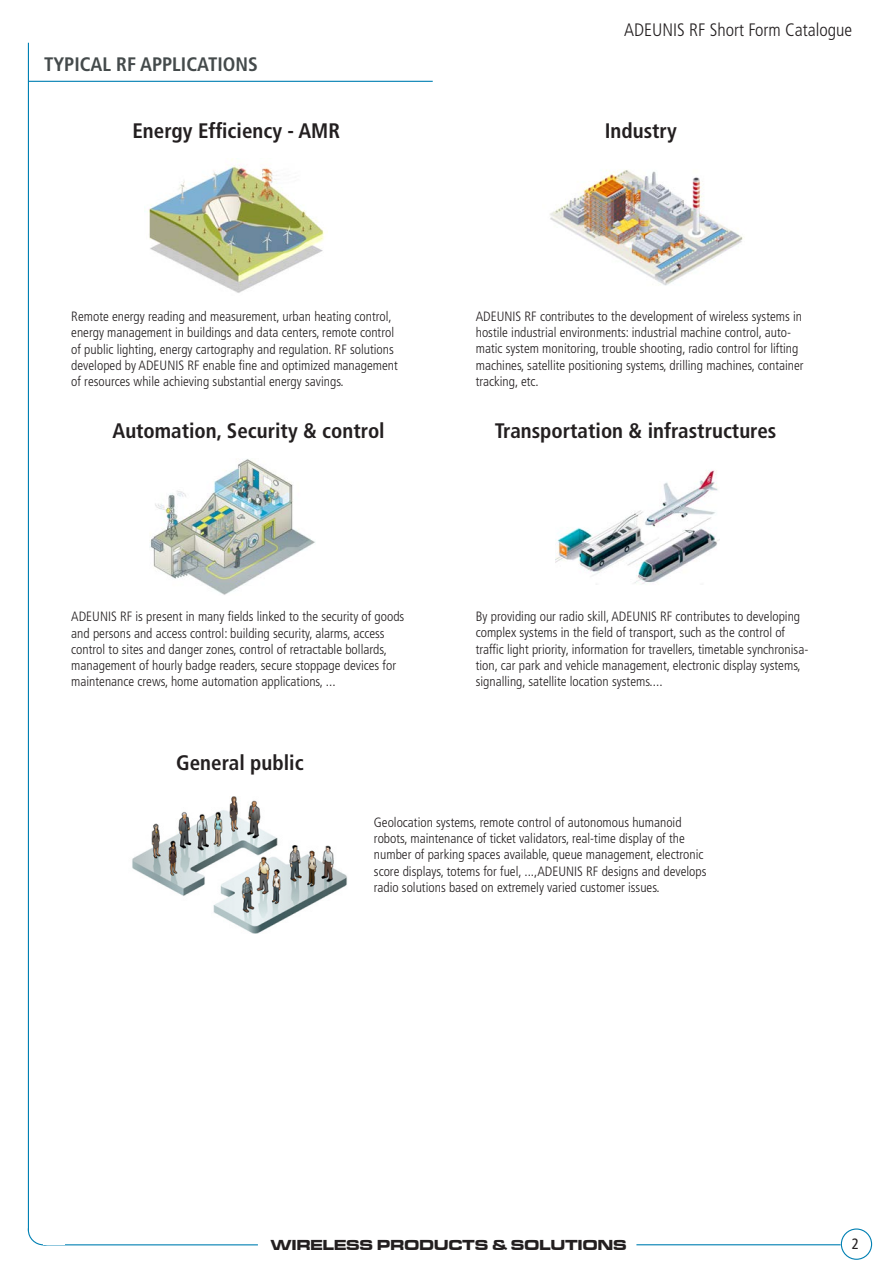
<style>
.page{position:relative;width:894px;height:1265px;background:#fff}
.page>*{position:absolute;margin:0;border:0;box-sizing:border-box;transform-origin:0 0}
.t1{font:700 condensed 21px "Frutiger LT";color:#231f20}
.t2{font:700 condensed 19.5px "Frutiger LT";color:#444a4b}
.t3{font:300 condensed 18px "Frutiger LT";color:#231f20}
.t4{font:15px "ft 77";letter-spacing:.02em;color:#231f20}
.t5{font:condensed 15px "Frutiger LT";color:#231f20}
.t6{font:300 condensed 13.5px/16.2px "Frutiger LT";color:#231f20}
</style>
<div class="page">
<hr style="left:44px;top:1244px;width:214px;height:1px;background:#0080b3">
<hr style="left:636px;top:1243px;width:204px;height:2px;background:#0080b3">
<div style="left:841px;top:1228px;width:31px;height:31px;border:1px solid #0080b3;border-radius:50%"></div>
<div style="left:28px;top:1214px;width:32px;height:31px;border:1px solid #0080b3;border-radius:50%"></div>
<div style="left:29px;top:1211px;width:34px;height:19px;background:#fff"></div>
<div style="left:43px;top:1228px;width:22px;height:16px;background:#fff"></div>
<hr style="left:28px;top:43px;width:1px;height:1187px;background:#0080b3">
<hr style="left:29px;top:81px;width:404px;height:1px;background:#0080b3">
<img style="left:148px;top:159px;width:180px;height:134px">
<img style="left:550px;top:170px;width:193px;height:116px">
<img style="left:150px;top:459px;width:165px;height:136px">
<img style="left:556px;top:470px;width:163px;height:115px">
<img style="left:132px;top:796px;width:215px;height:137px">
<h2 class="t2" style="left:44px;top:53px;width:215px">TYPICAL RF APPLICATIONS</h2>
<h1 class="t1" style="left:132px;top:118px;width:209px">Energy Efficiency - AMR</h1>
<p class="t6" style="left:71px;top:308px;width:328px">Remote energy reading and measurement, urban heating control, energy management in buildings and data centers, remote control of public lighting, energy cartography and regulation. RF solutions developed by ADEUNIS RF enable fine and optimized management of resources while achieving substantial energy savings.</p>
<h1 class="t1" style="left:112px;top:418px;width:274px">Automation, Security &amp; control</h1>
<p class="t6" style="left:71px;top:608px;width:334px">ADEUNIS RF is present in many fields linked to the security of goods and persons and access control: building security, alarms, access control to sites and danger zones, control of retractable bollards, management of hourly badge readers, secure stoppage devices for maintenance crews, home automation applications, ...</p>
<h1 class="t1" style="left:176px;top:750px;width:129px">General public</h1>
<h3 class="t3" style="left:624px;top:20px;width:230px">ADEUNIS RF Short Form Catalogue</h3>
<h1 class="t1" style="left:605px;top:118px;width:73px">Industry</h1>
<p class="t6" style="left:476px;top:308px;width:329px">ADEUNIS RF contributes to the development of wireless systems in hostile industrial environments: industrial machine control, auto&shy;matic system monitoring, trouble shooting, radio control for lifting machines, satellite positioning systems, drilling machines, container tracking, etc.</p>
<h1 class="t1" style="left:495px;top:418px;width:283px">Transportation &amp; infrastructures</h1>
<p class="t6" style="left:476px;top:608px;width:334px">By providing our radio skill, ADEUNIS RF contributes to developing complex systems in the field of transport, such as the control of traffic light priority, information for travellers, timetable synchronisa&shy;tion, car park and vehicle management, electronic display systems, signalling, satellite location systems....</p>
<p class="t6" style="left:374px;top:814px;width:334px">Geolocation systems, remote control of autonomous humanoid robots, maintenance of ticket validators, real-time display of the number of parking spaces available, queue management, electronic score displays, totems for fuel, ...,ADEUNIS RF designs and develops radio solutions based on extremely varied customer issues.</p>
<p class="t4" style="left:271px;top:1234px;width:357px">WIRELESS PRODUCTS &amp; SOLUTIONS</p>
<p class="t5" style="left:851px;top:1235px;width:9px">2</p>
</div>
